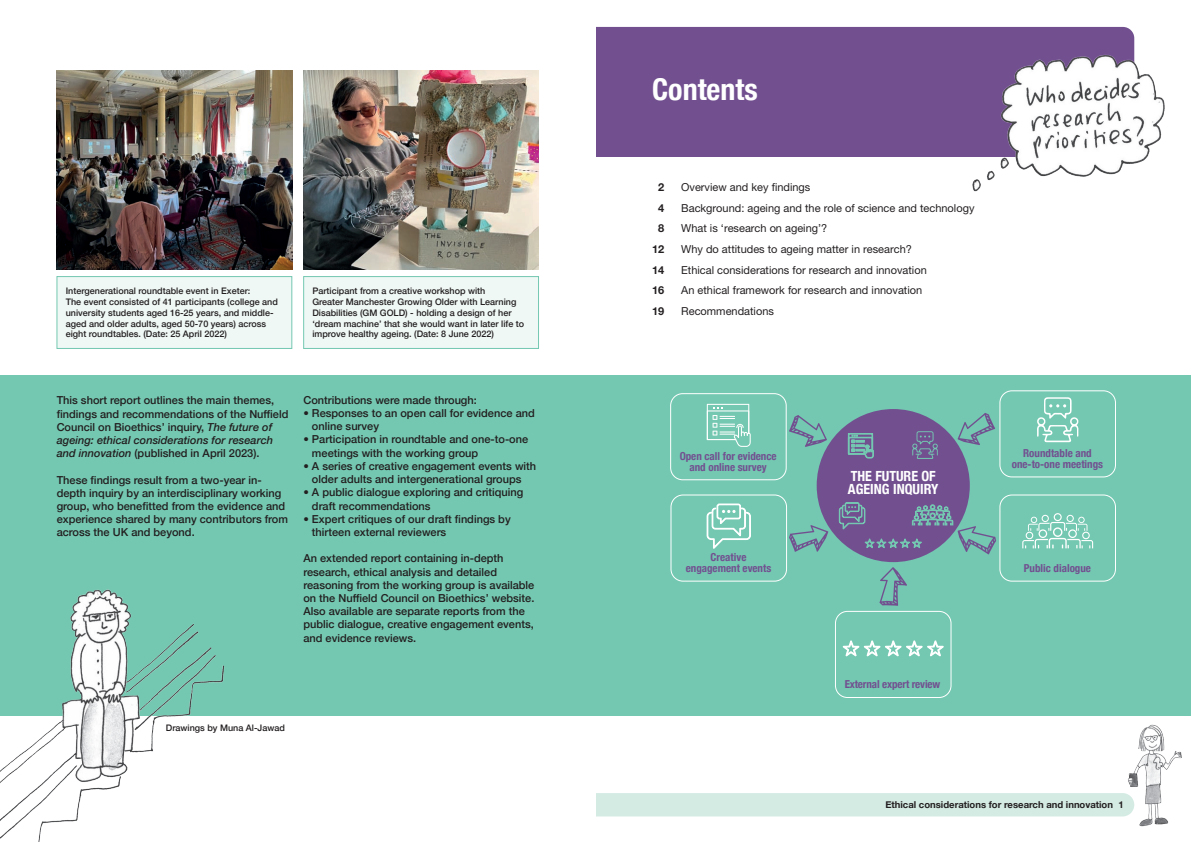
<style>
.page{position:relative;width:1191px;height:842px;background:#fff}
.page>*{position:absolute;margin:0;border:0;box-sizing:border-box;transform-origin:0 0}
.t1{font:700 condensed 30px "Helvetica Neue";color:#fff}
.t2{font:700 condensed 14px "Helvetica Neue";color:#fff}
.t3{font:500 11px/13.2px "Helvetica Neue";color:#231f20}
.t4{font:11px "Helvetica Neue LT Pro";color:#231f20}
.t5{font:700 condensed 11px/11px "Helvetica Neue";color:#725090;text-align:center}
.t6{font:700 11px "Helvetica Neue LT Pro";color:#231f20}
.t7{font:700 9.5px "Helvetica Neue";color:#231f20}
.t8{font:500 9px/10.8px "Helvetica Neue";color:#231f20}
.s1{font-style:italic}
</style>
<div class="page">
<div style="left:57px;top:793px;width:1077px;height:23px;background:#d4ebe4;border-radius:12px"></div>
<img style="left:1126px;top:724px;width:56px;height:103px">
<div style="left:596px;top:27px;width:538px;height:130px;background:#725090"></div>
<div style="left:0;top:0;width:595px;height:842px;background:#fff"></div>
<div style="left:0;top:376px;width:1191px;height:340px;background:#74c8b1"></div>
<div style="left:670px;top:494px;width:117px;height:88px;border:1px solid #fff;border-radius:12px"></div>
<div style="left:999px;top:390px;width:117px;height:87px;border:1px solid #fff;border-radius:12px"></div>
<div style="left:999px;top:494px;width:117px;height:88px;border:1px solid #fff;border-radius:12px"></div>
<div style="left:670px;top:393px;width:116px;height:87px;border:1px solid #fff;border-radius:12px"></div>
<svg style="left:789px;top:525px;width:39px;height:27px"></svg>
<img style="left:0;top:589px;width:225px;height:253px">
<svg style="left:789px;top:415px;width:38px;height:32px"></svg>
<svg style="left:957px;top:413px;width:38px;height:32px"></svg>
<svg style="left:879px;top:567px;width:28px;height:39px"></svg>
<div style="left:816px;top:409px;width:153px;height:153px;background:#725090;border-radius:50%"></div>
<svg style="left:707px;top:404px;width:43px;height:43px"></svg>
<div style="left:835px;top:611px;width:116px;height:87px;border:1px solid #fff;border-radius:12px"></div>
<svg style="left:706px;top:503px;width:45px;height:46px"></svg>
<svg style="left:843px;top:641px;width:100px;height:15px"></svg>
<svg style="left:1022px;top:513px;width:71px;height:35px"></svg>
<svg style="left:1037px;top:397px;width:41px;height:45px"></svg>
<svg style="left:848px;top:433px;width:25px;height:25px"></svg>
<svg style="left:912px;top:431px;width:26px;height:28px"></svg>
<svg style="left:839px;top:502px;width:157px;height:52px"></svg>
<img style="left:57px;top:71px;width:235px;height:198px">
<img style="left:303px;top:71px;width:236px;height:198px">
<div style="left:57px;top:277px;width:235px;height:71px;background:#eff8f5"></div>
<div style="left:57px;top:276px;width:235px;height:73px;border:1px solid #74c8b1"></div>
<div style="left:304px;top:277px;width:234px;height:71px;background:#eff8f5"></div>
<div style="left:303px;top:276px;width:236px;height:73px;border:1px solid #74c8b1"></div>
<img style="left:969px;top:50px;width:196px;height:142px">
<p class="t8" style="left:66px;top:285px;width:186px">Intergenerational roundtable event in Exeter:</p>
<p class="t8" style="left:66px;top:296px;width:214px">The event consisted of 41 participants (college and university students aged 16-25 years, and middle&shy;aged and older adults, aged 50-70 years) across eight roundtables. (Date: 25 April 2022)</p>
<p class="t8" style="left:312px;top:285px;width:213px">Participant from a creative workshop with<br>Greater Manchester Growing Older with Learning Disabilities (GM GOLD) - holding a design of her ‘dream machine’ that she would want in later life to improve healthy ageing. (Date: 8 June 2022)</p>
<p class="t3" style="left:57px;top:393px;width:233px">This short report outlines the main themes, findings and recommendations of the Nuffield Council on Bioethics’ inquiry, <span class="s1">The future of ageing: ethical considerations for research and innovation</span> (published in April 2023).</p>
<p class="t3" style="left:57px;top:472px;width:233px">These findings result from a two-year in&shy;depth inquiry by an interdisciplinary working group, who benefitted from the evidence and experience shared by many contributors from across the UK and beyond.</p>
<p class="t3" style="left:303px;top:392px;width:175px">Contributions were made through:</p>
<p class="t3" style="left:312px;top:406px;width:224px;text-indent:-9px">• Responses to an open call for evidence and online survey</p>
<p class="t3" style="left:312px;top:432px;width:218px;text-indent:-9px">• Participation in roundtable and one-to-one meetings with the working group</p>
<p class="t3" style="left:303px;top:458px;width:234px;text-align:center">• A series of creative engagement events with older adults and intergenerational groups</p>
<p class="t3" style="left:312px;top:485px;width:213px;text-indent:-9px">• A public dialogue exploring and critiquing draft recommendations</p>
<p class="t3" style="left:312px;top:511px;width:200px;text-indent:-9px">• Expert critiques of our draft findings by thirteen external reviewers</p>
<p class="t3" style="left:303px;top:551px;width:232px">An extended report containing in-depth research, ethical analysis and detailed reasoning from the working group is available on the Nuffield Council on Bioethics’ website.<br>Also available are separate reports from the public dialogue, creative engagement events, and evidence reviews.</p>
<p class="t8" style="left:166px;top:721px;width:121px">Drawings by Muna Al-Jawad</p>
<p class="t1" style="left:652px;top:64px;width:107px">Contents</p>
<p class="t6" style="left:658px;top:180px;width:8px">2</p>
<p class="t4" style="left:681px;top:180px;width:131px">Overview and key findings</p>
<p class="t6" style="left:658px;top:201px;width:8px">4</p>
<p class="t4" style="left:681px;top:201px;width:295px">Background: ageing and the role of science and technology</p>
<p class="t6" style="left:658px;top:222px;width:8px">8</p>
<p class="t4" style="left:681px;top:222px;width:148px">What is ‘research on ageing’?</p>
<p class="t6" style="left:652px;top:242px;width:14px">12</p>
<p class="t4" style="left:681px;top:242px;width:232px">Why do attitudes to ageing matter in research?</p>
<p class="t6" style="left:652px;top:263px;width:14px">14</p>
<p class="t4" style="left:681px;top:263px;width:247px">Ethical considerations for research and innovation</p>
<p class="t6" style="left:652px;top:284px;width:14px">16</p>
<p class="t4" style="left:681px;top:284px;width:242px">An ethical framework for research and innovation</p>
<p class="t6" style="left:652px;top:304px;width:14px">19</p>
<p class="t4" style="left:681px;top:304px;width:94px">Recommendations</p>
<p class="t5" style="left:679px;top:450px;width:98px">Open call for evidence and online survey</p>
<p class="t5" style="left:710px;top:551px;width:37px">Creative</p>
<p class="t5" style="left:685px;top:562px;width:87px">engagement events</p>
<p class="t2" style="left:850px;top:464px;width:87px">THE FUTURE OF</p>
<p class="t2" style="left:848px;top:477px;width:92px">AGEING INQUIRY</p>
<p class="t5" style="left:844px;top:677px;width:97px">External expert review</p>
<p class="t5" style="left:1023px;top:447px;width:70px">Roundtable and</p>
<p class="t5" style="left:1011px;top:458px;width:93px">one-to-one meetings</p>
<p class="t5" style="left:1023px;top:562px;width:69px">Public dialogue</p>
<p class="t7" style="left:885px;top:797px;width:240px">Ethical considerations for research and innovation 1</p>
</div>
